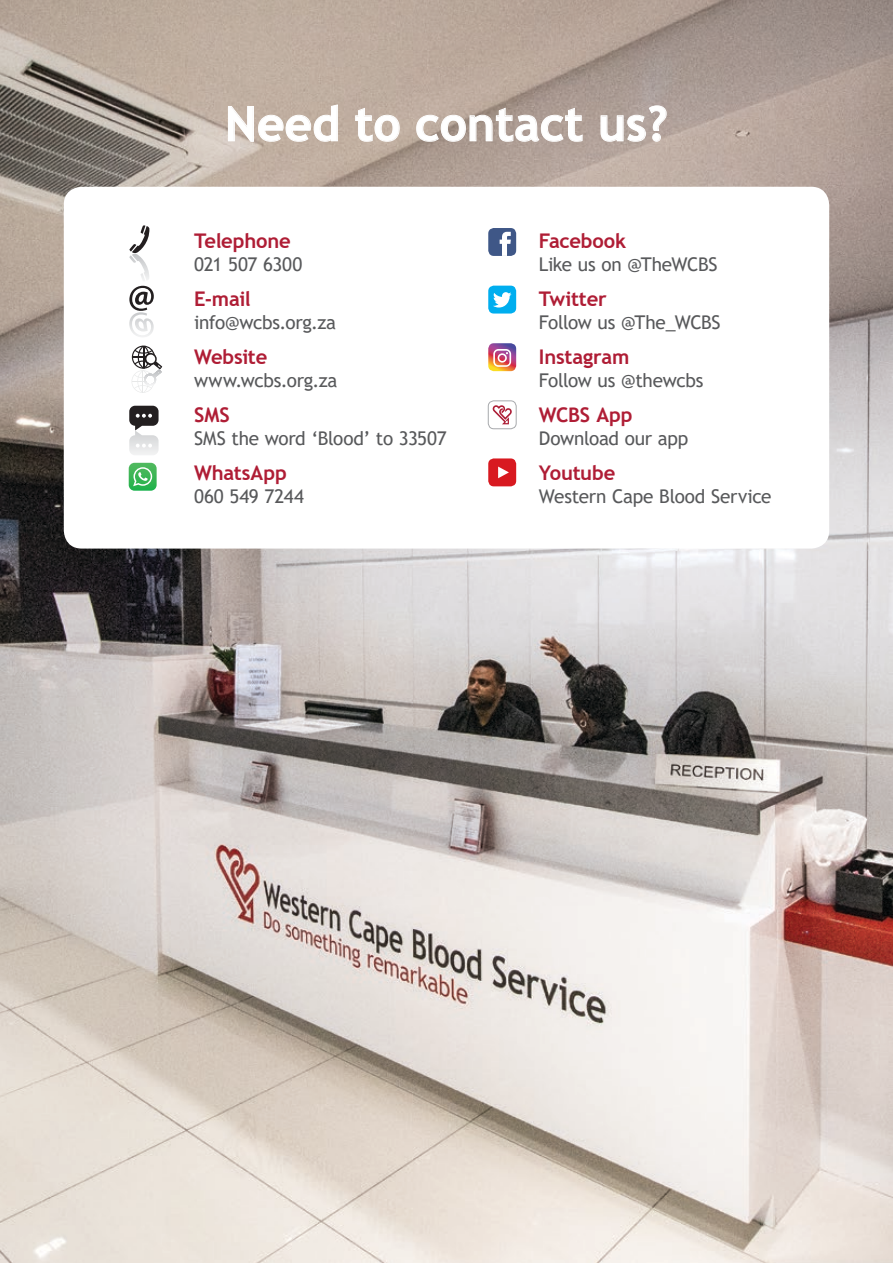
<style>
.page{position:relative;width:893px;height:1263px;background:#fff}
.page>*{position:absolute;margin:0;border:0;box-sizing:border-box;transform-origin:0 0}
.t1{font:700 48px "Trebuchet MS";color:#fff}
.t2{font:700 20.25px "Trebuchet MS";letter-spacing:-.01em;color:#af1d35}
.t3{font:18.9px "Trebuchet MS";letter-spacing:-.015em;color:#58595b}
</style>
<div class="page">
<img style="left:0;top:0;width:893px;height:1263px">
<div style="left:64px;top:187px;width:765px;height:362px;background:#fff;border-radius:18px"></div>
<svg style="left:129px;top:225px;width:25px;height:112px"></svg>
<svg style="left:132px;top:346px;width:30px;height:47px"></svg>
<div style="left:488px;top:228px;width:28px;height:28px;background:#3f5787;border-radius:6px"></div>
<svg style="left:500px;top:232px;width:11px;height:24px"></svg>
<div style="left:488px;top:286px;width:28px;height:28px;background:#00aeef;border-radius:6px"></div>
<svg style="left:493px;top:292px;width:18px;height:15px"></svg>
<svg style="left:488px;top:343px;width:28px;height:28px"></svg>
<div style="left:129px;top:406px;width:30px;height:20px;background:#231f20;border-radius:6px"></div>
<svg style="left:136px;top:414px;width:16px;height:4px"></svg>
<svg style="left:129px;top:430px;width:30px;height:25px"></svg>
<div style="left:488px;top:401px;width:28px;height:28px;border:1px solid #a7a9ac;border-radius:6px"></div>
<svg style="left:493px;top:405px;width:19px;height:19px"></svg>
<svg style="left:129px;top:463px;width:28px;height:28px"></svg>
<div style="left:488px;top:458px;width:28px;height:28px;background:#d81920;border-radius:6px"></div>
<svg style="left:498px;top:466px;width:11px;height:12px"></svg>
<svg style="left:228px;top:104px;width:110px;height:38px;background:#c9bbaf"></svg>
<svg style="left:355px;top:108px;width:45px;height:34px;background:#cabbaf"></svg>
<svg style="left:416px;top:108px;width:167px;height:34px;background:#b9aaa2"></svg>
<svg style="left:600px;top:105px;width:67px;height:37px;background:#bbaea7"></svg>
<h1 class="t1" style="left:225px;top:94px;width:444px">Need to contact us?</h1>
<p class="t2" style="left:194px;top:228px;width:98px">Telephone</p>
<p class="t3" style="left:194px;top:252px;width:110px">021 507 6300</p>
<p class="t2" style="left:194px;top:286px;width:58px">E-mail</p>
<p class="t3" style="left:194px;top:310px;width:144px">info@wcbs.org.za</p>
<p class="t2" style="left:194px;top:344px;width:75px">Website</p>
<p class="t3" style="left:194px;top:368px;width:145px">www.wcbs.org.za</p>
<p class="t2" style="left:194px;top:402px;width:37px">SMS</p>
<p class="t3" style="left:194px;top:426px;width:254px">SMS the word ‘Blood’ to 33507</p>
<p class="t2" style="left:194px;top:460px;width:94px">WhatsApp</p>
<p class="t3" style="left:194px;top:484px;width:111px">060 549 7244</p>
<p class="t2" style="left:539px;top:228px;width:89px">Facebook</p>
<p class="t3" style="left:539px;top:252px;width:180px">Like us on @TheWCBS</p>
<p class="t2" style="left:539px;top:286px;width:69px">Twitter</p>
<p class="t3" style="left:539px;top:310px;width:183px">Follow us @The_WCBS</p>
<p class="t2" style="left:539px;top:344px;width:92px">Instagram</p>
<p class="t3" style="left:539px;top:368px;width:166px">Follow us @thewcbs</p>
<p class="t2" style="left:539px;top:402px;width:95px">WCBS App</p>
<p class="t3" style="left:539px;top:426px;width:151px">Download our app</p>
<p class="t2" style="left:539px;top:460px;width:78px">Youtube</p>
<p class="t3" style="left:539px;top:484px;width:234px">Western Cape Blood Service</p>
</div>
